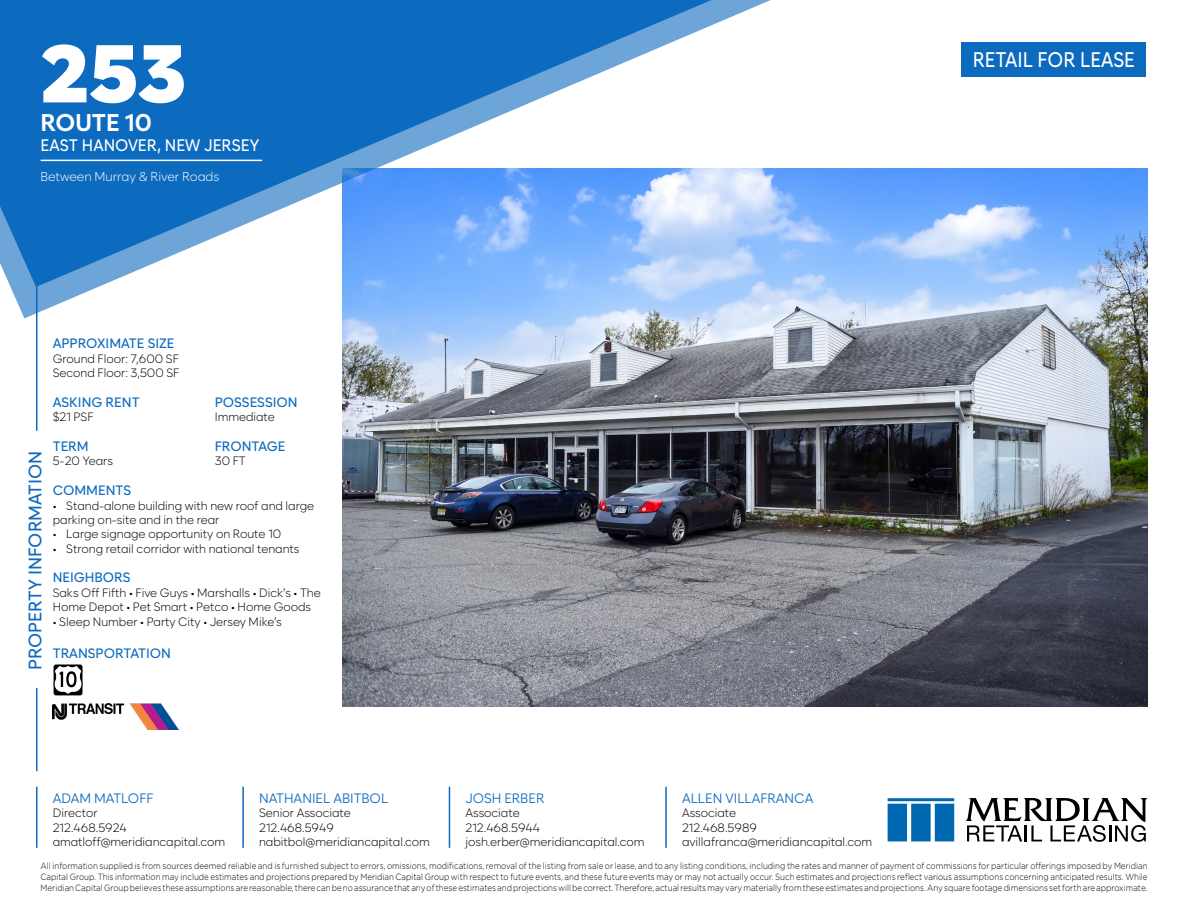
<style>
.page{position:relative;width:1188px;height:918px;background:#fff}
.page>*{position:absolute;margin:0;border:0;box-sizing:border-box;transform-origin:0 0}
.t1{font:900 81px "Zabal DEMO";color:#fff}
.t2{font:700 24px "Zabal DEMO";color:#fff}
.t3{font:500 21px "Zabal DEMO";color:#fff;scale:.9 1}
.t4{font:500 18px "Zabal DEMO";color:#0c6abf}
.t5{font:500 16.5px "Zabal DEMO";color:#fff;scale:.96 1}
.t6{font:500 13.5px "Zabal DEMO";color:#0c6abf}
.t7{font:13.5px "Zabal DEMO";color:#0c6abf}
.t8{font:300 12.75px "Zabal DEMO";color:#fff}
.t9{font:300 12px/14.4px "Zabal DEMO";color:#000}
.t10{font:300 9px/10.8px "Gotham";color:#000;text-align:justify;scale:.89 1}
</style>
<div class="page">
<img style="left:342px;top:169px;width:806px;height:537px">
<svg style="left:10px;top:0;width:782px;height:318px"></svg>
<svg style="left:0;top:0;width:711px;height:287px;fill:#0c6abf"></svg>
<hr style="left:41px;top:160px;width:221px;height:1px;background:#fff">
<div style="left:962px;top:42px;width:184px;height:35px;background:#0c6abf"></div>
<svg style="left:888px;top:798px;width:66px;height:43px;background:#2b81be"></svg>
<svg style="left:966px;top:798px;width:182px;height:44px"></svg>
<hr style="left:36px;top:221px;width:2px;height:210px;background:#0c6abf">
<hr style="left:36px;top:688px;width:2px;height:83px;background:#0c6abf">
<hr style="left:36px;top:787px;width:2px;height:61px;background:#0c6abf">
<hr style="left:242px;top:787px;width:2px;height:61px;background:#0c6abf">
<hr style="left:449px;top:787px;width:1px;height:61px;background:#0c6abf">
<img style="left:53px;top:703px;width:126px;height:27px">
<svg style="left:54px;top:665px;width:28px;height:30px"></svg>
<hr style="left:665px;top:787px;width:2px;height:61px;background:#0c6abf">
<h1 class="t1" style="left:41px;top:24px;width:147px">253</h1>
<h2 class="t2" style="left:41px;top:108px;width:113px">ROUTE 10</h2>
<h3 class="t5" style="left:41px;top:136px;width:229px">EAST HANOVER, NEW JERSEY</h3>
<h3 class="t8" style="left:41px;top:169px;width:180px">Between Murray &amp; River Roads</h3>
<h3 class="t4" style="left:24px;top:670px;width:221px;rotate:-90deg">PROPERTY INFORMATION</h3>
<h3 class="t6" style="left:53px;top:336px;width:123px">APPROXIMATE SIZE</h3>
<h3 class="t9" style="left:53px;top:351px;width:128px">Ground Floor: 7,600 SF<br>Second Floor: 3,500 SF</h3>
<h3 class="t6" style="left:53px;top:394px;width:88px">ASKING RENT</h3>
<h3 class="t6" style="left:215px;top:394px;width:85px">POSSESSION</h3>
<h3 class="t9" style="left:53px;top:410px;width:42px">$21 PSF</h3>
<h3 class="t9" style="left:215px;top:410px;width:62px">Immediate</h3>
<h3 class="t6" style="left:53px;top:438px;width:38px">TERM</h3>
<h3 class="t6" style="left:215px;top:438px;width:72px">FRONTAGE</h3>
<h3 class="t9" style="left:53px;top:454px;width:62px">5-20 Years</h3>
<h3 class="t9" style="left:215px;top:454px;width:33px">30 FT</h3>
<h3 class="t6" style="left:53px;top:482px;width:80px">COMMENTS</h3>
<h3 class="t9" style="left:53px;top:498px;width:263px">• Stand-alone building with new roof and large parking on-site and in the rear</h3>
<h3 class="t9" style="left:53px;top:527px;width:230px">• Large signage opportunity on Route 10</h3>
<h3 class="t9" style="left:53px;top:541px;width:248px">• Strong retail corridor with national tenants</h3>
<h3 class="t6" style="left:53px;top:570px;width:79px">NEIGHBORS</h3>
<h3 class="t9" style="left:53px;top:585px;width:270px">Saks Off Fifth • Five Guys • Marshalls • Dick’s • The<br>Home Depot • Pet Smart • Petco • Home Goods</h3>
<h3 class="t9" style="left:53px;top:614px;width:231px">• Sleep Number • Party City • Jersey Mike’s</h3>
<h3 class="t6" style="left:53px;top:645px;width:120px">TRANSPORTATION</h3>
<h3 class="t7" style="left:53px;top:790px;width:102px">ADAM MATLOFF</h3>
<h3 class="t9" style="left:53px;top:806px;width:174px">Director<br>212.468.5924 amatloff@meridiancapital.com</h3>
<h3 class="t7" style="left:259px;top:790px;width:131px">NATHANIEL ABITBOL</h3>
<h3 class="t9" style="left:259px;top:806px;width:172px">Senior Associate<br>212.468.5949 nabitbol@meridiancapital.com</h3>
<h3 class="t7" style="left:465px;top:790px;width:80px">JOSH ERBER</h3>
<h3 class="t9" style="left:465px;top:806px;width:181px">Associate<br>212.468.5944 josh.erber@meridiancapital.com</h3>
<h3 class="t7" style="left:682px;top:790px;width:133px">ALLEN VILLAFRANCA</h3>
<h3 class="t9" style="left:682px;top:806px;width:192px">Associate<br>212.468.5989 avillafranca@meridiancapital.com</h3>
<h3 class="t3" style="left:973px;top:47px;width:182px">RETAIL FOR LEASE</h3>
<p class="t10" style="left:41px;top:860px;width:1245px">All information supplied is from sources deemed reliable and is furnished subject to errors, omissions, modifications, removal of the listing from sale or lease, and to any listing conditions, including the rates and manner of payment of commissions for particular offerings imposed by Meridian Capital Group. This information may include estimates and projections prepared by Meridian Capital Group with respect to future events, and these future events may or may not actually occur. Such estimates and projections reflect various assumptions concerning anticipated results. While Meridian Capital Group believes these assumptions are reasonable, there can be no assurance that any of these estimates and projections will be correct. Therefore, actual results may vary materially from these estimates and projections. Any square footage dimensions set forth are approximate.</p>
</div>
